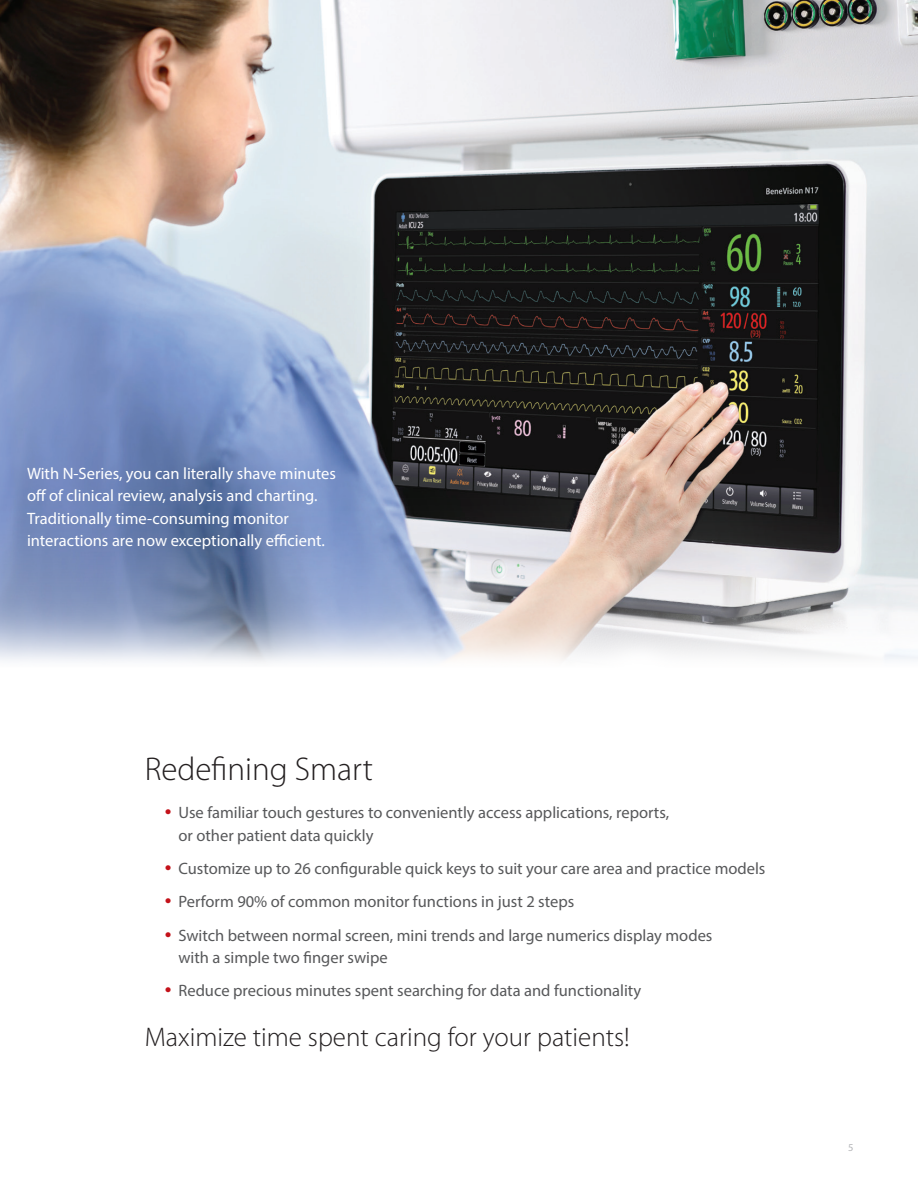
<style>
.page{position:relative;width:918px;height:1188px;background:#fff}
.page>*{position:absolute;margin:0;border:0;box-sizing:border-box;transform-origin:0 0}
.t1{font:300 33px "Myriad Pro";color:#231f20}
.t2{font:300 27px "Myriad Pro";color:#231f20}
.t3{font:16.5px/22.5px "Myriad Pro";color:#57585a}
.t4{font:16.5px/22.5px "Myriad Pro";color:#fff}
.t5{font:10.5px "Myriad Pro";color:#b4b5b8}
.s1{font-size:24px;color:#c4121a}
</style>
<div class="page">
<img style="left:0;top:0;width:918px;height:663px">
<p class="t4" style="left:27px;top:462px;width:310px">With N-Series, you can literally shave minutes off of clinical review, analysis and charting.<br>Traditionally time-consuming monitor interactions are now exceptionally efficient.</p>
<h1 class="t1" style="left:145px;top:750px;width:230px">Redefining Smart</h1>
<p class="t3" style="left:178px;top:801px;width:492px;text-indent:-13px"><span class="s1">•</span> Use familiar touch gestures to conveniently access applications, reports, or other patient data quickly</p>
<p class="t3" style="left:165px;top:857px;width:602px"><span class="s1">•</span> Customize up to 26 configurable quick keys to suit your care area and practice models</p>
<p class="t3" style="left:165px;top:890px;width:411px"><span class="s1">•</span> Perform 90% of common monitor functions in just 2 steps</p>
<p class="t3" style="left:178px;top:924px;width:536px;text-indent:-13px"><span class="s1">•</span> Switch between normal screen, mini trends and large numerics display modes with a simple two finger swipe</p>
<p class="t3" style="left:165px;top:979px;width:478px"><span class="s1">•</span> Reduce precious minutes spent searching for data and functionality</p>
<h2 class="t2" style="left:145px;top:1022px;width:487px">Maximize time spent caring for your patients!</h2>
<p class="t5" style="left:848px;top:1141px;width:7px">5</p>
</div>
